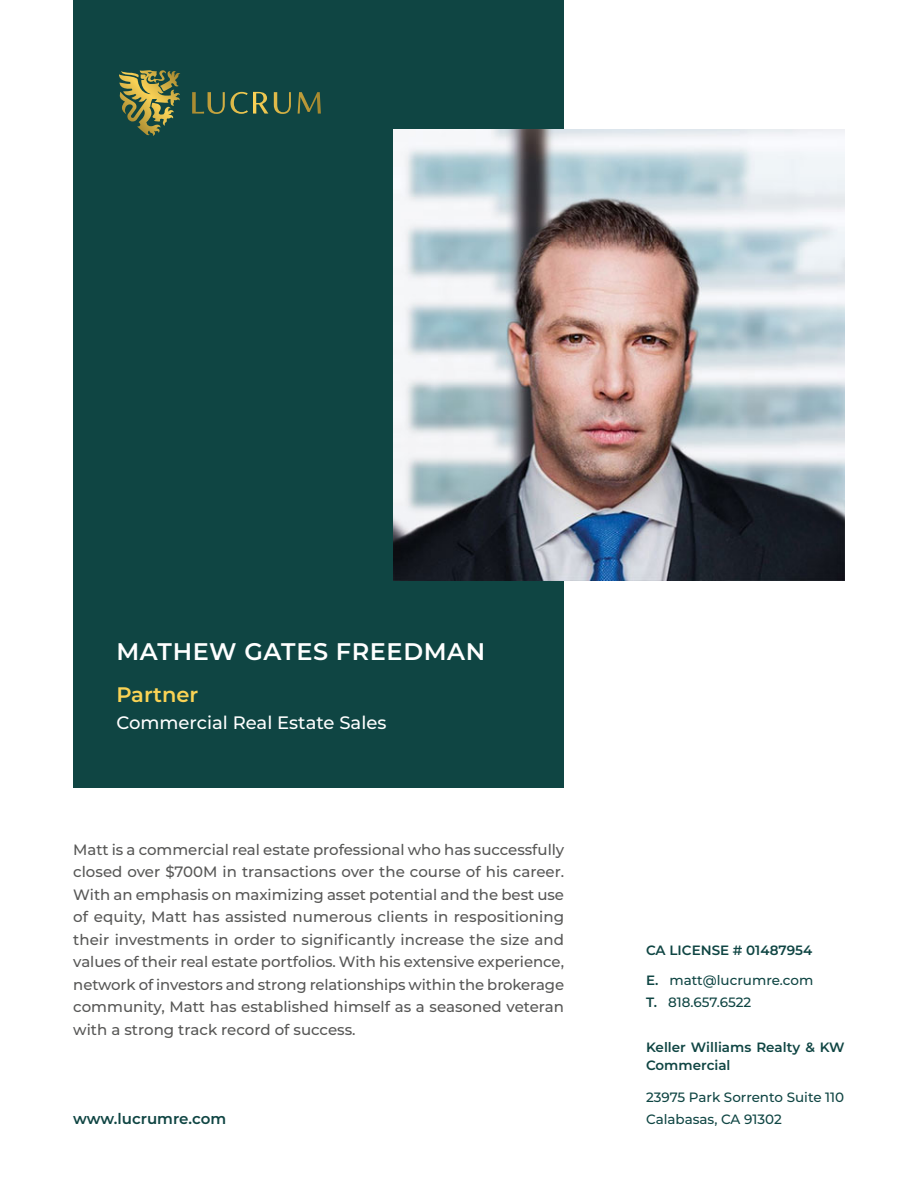
<style>
.page{position:relative;width:918px;height:1188px;background:#fff}
.page>*{position:absolute;margin:0;border:0;box-sizing:border-box;transform-origin:0 0}
.t1{font:600 24px "Montserrat";letter-spacing:.025em;color:#fff}
.t2{font:600 21px "Montserrat";color:#fad355}
.t3{font:500 18px "Montserrat";color:#fff}
.t4{font:500 15px/22.5px "Montserrat";color:#575756;text-align:justify}
.t5{font:600 15px "Montserrat";color:#0f4543}
.t6{font:500 13.5px "Montserrat";color:#0f4543}
.t7{font:600 13.5px/18px "Montserrat";color:#0f4543}
.s1{font-weight:600}
</style>
<div class="page">
<div style="left:73px;top:0;width:491px;height:787px;background:#0f4543"></div>
<img style="left:393px;top:129px;width:452px;height:452px">
<svg style="left:274px;top:105px;width:17px;height:9px"></svg>
<svg style="left:208px;top:105px;width:17px;height:9px"></svg>
<svg style="left:192px;top:92px;width:12px;height:22px"></svg>
<svg style="left:230px;top:92px;width:18px;height:22px"></svg>
<svg style="left:253px;top:92px;width:15px;height:22px"></svg>
<svg style="left:298px;top:92px;width:23px;height:22px"></svg>
<svg style="left:119px;top:70px;width:61px;height:66px"></svg>
<p class="t1" style="left:116px;top:634px;width:370px">MATHEW GATES FREEDMAN</p>
<p class="t2" style="left:116px;top:680px;width:84px">Partner</p>
<p class="t3" style="left:116px;top:710px;width:272px">Commercial Real Estate Sales</p>
<p class="t4" style="left:73px;top:837px;width:493px">Matt is a commercial real estate professional who has successfully closed over $700M in transactions over the course of his career.<br>With an emphasis on maximizing asset potential and the best use of equity, Matt has assisted numerous clients in respositioning their investments in order to significantly increase the size and values of their real estate portfolios. With his extensive experience, network of investors and strong relationships within the brokerage community, Matt has established himself as a seasoned veteran with a strong track record of success.</p>
<p class="t5" style="left:73px;top:1108px;width:154px">www.lucrumre.com</p>
<p class="t7" style="left:646px;top:940px;width:168px">CA LICENSE # 01487954</p>
<p class="t6" style="left:646px;top:971px;width:169px"><span class="s1">E.</span> matt@lucrumre.com</p>
<p class="t6" style="left:646px;top:993px;width:107px"><span class="s1">T.</span> 818.657.6522</p>
<p class="t7" style="left:646px;top:1038px;width:200px">Keller Williams Realty &amp; KW<br>Commercial</p>
<p class="t6" style="left:646px;top:1088px;width:200px">23975 Park Sorrento Suite 110</p>
<p class="t6" style="left:646px;top:1110px;width:137px">Calabasas, CA 91302</p>
</div>
